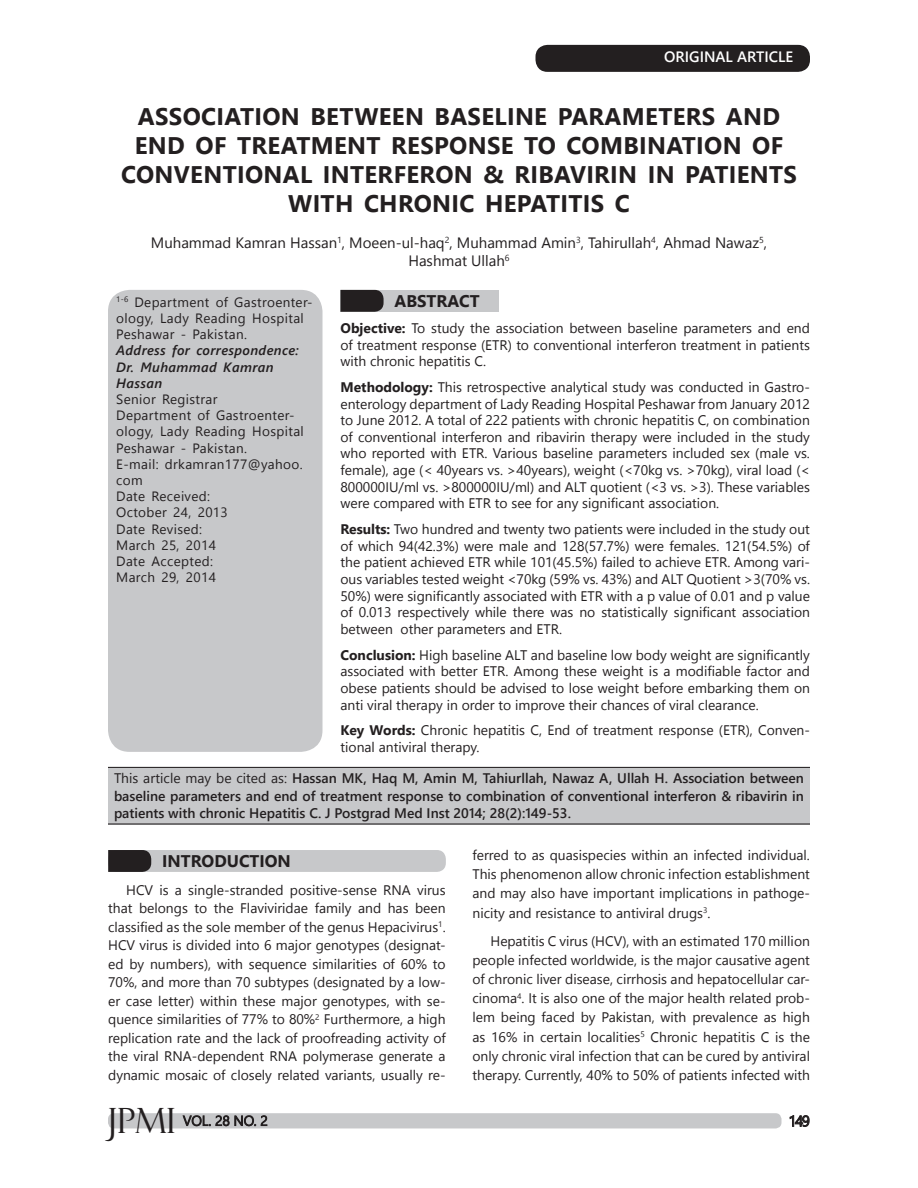
<style>
.page{position:relative;width:918px;height:1188px;background:#fff}
.page>*{position:absolute;margin:0;border:0;box-sizing:border-box;transform-origin:0 0}
.t1{font:34.8px "Felix Titling";color:#231f20}
.big_heading{font:700 24px/28.8px "Segoe UI";letter-spacing:.015em;color:#231f20;text-align:center}
.t2{font:700 16.8px "Segoe UI";color:#231f20}
.author_name{font:15px/18px "Segoe UI";color:#231f20;text-align:center}
.table_text{font:600 15px "Segoe UI";color:#fff}
.table_text-2{font:15px "Segoe UI";color:#231f20}
.abstract_body_text{font:13.8px/16.6px "Segoe UI";color:#231f20;text-align:justify}
.Body_Text{font:13.8px/18.5px "Segoe UI";color:#231f20;text-align:justify}
.text_between_2_lines{font:600 13.8px/17.2px "Segoe UI";color:#231f20;text-align:justify}
.frame_text_first_pag{font:13.5px/16.2px "Segoe UI";letter-spacing:.025em;color:#231f20}
.frame_text_first_pag-2{font:italic 600 13.5px/16.2px "Segoe UI";letter-spacing:.03em;color:#231f20}
.s1{font-weight:700}
.s2{font-weight:400}
</style>
<div class="page">
<div style="left:108px;top:1113px;width:674px;height:15px;background:#c7c8ca;border-radius:6px"></div>
<svg style="left:182px;top:1115px;width:86px;height:12px"></svg>
<svg style="left:789px;top:1115px;width:21px;height:12px"></svg>
<div style="left:536px;top:45px;width:274px;height:27px;background:#231f20;border-radius:12px"></div>
<div style="left:108px;top:767px;width:702px;height:58px;background:#c7c8ca"></div>
<hr style="left:108px;top:767px;width:702px;height:1px;background:#231f20">
<hr style="left:108px;top:823px;width:702px;height:2px;background:#231f20">
<div style="left:108px;top:850px;width:338px;height:22px;background:#c7c8ca;border-radius:9px"></div>
<svg style="left:108px;top:850px;width:43px;height:22px"></svg>
<div style="left:340px;top:290px;width:159px;height:22px;background:#c7c8ca"></div>
<svg style="left:340px;top:290px;width:44px;height:22px"></svg>
<div style="left:108px;top:290px;width:215px;height:462px;background:#c7c8ca;border-radius:22px"></div>
<p class="table_text" style="left:664px;top:45px;width:131px">ORIGINAL ARTICLE</p>
<p class="big_heading" style="left:121px;top:102px;width:678px">ASSOCIATION BETWEEN BASELINE PARAMETERS AND END OF TREATMENT RESPONSE TO COMBINATION OF CONVENTIONAL INTERFERON &amp; RIBAVIRIN IN PATIENTS WITH CHRONIC HEPATITIS C</p>
<p class="author_name" style="left:151px;top:233px;width:618px">Muhammad Kamran Hassan<sup>1</sup>, Moeen-ul-haq<sup>2</sup>, Muhammad Amin<sup>3</sup>, Tahirullah<sup>4</sup>, Ahmad Nawaz<sup>5</sup>,<br>Hashmat Ullah<sup>6</sup></p>
<p class="frame_text_first_pag" style="left:116px;top:294px;width:198px"><sup>1-6</sup> Department of Gastroenter&shy;ology, Lady Reading Hospital<br>Peshawar - Pakistan.</p>
<p class="frame_text_first_pag-2" style="left:116px;top:342px;width:184px">Address for correspondence:</p>
<p class="frame_text_first_pag-2" style="left:116px;top:358px;width:159px">Dr. Muhammad Kamran<br>Hassan</p>
<p class="frame_text_first_pag" style="left:116px;top:391px;width:103px">Senior Registrar</p>
<p class="frame_text_first_pag" style="left:116px;top:407px;width:189px">Department of Gastroenter&shy;ology, Lady Reading Hospital<br>Peshawar - Pakistan.</p>
<p class="frame_text_first_pag" style="left:116px;top:456px;width:188px">E-mail: drkamran177@yahoo. com</p>
<p class="frame_text_first_pag" style="left:116px;top:488px;width:95px">Date Received:</p>
<p class="frame_text_first_pag" style="left:116px;top:504px;width:113px">October 24, 2013</p>
<p class="frame_text_first_pag" style="left:116px;top:520px;width:87px">Date Revised:</p>
<p class="frame_text_first_pag" style="left:116px;top:537px;width:101px">March 25, 2014</p>
<p class="frame_text_first_pag" style="left:116px;top:553px;width:98px">Date Accepted:</p>
<p class="frame_text_first_pag" style="left:116px;top:569px;width:101px">March 29, 2014</p>
<p class="t2" style="left:394px;top:287px;width:87px">ABSTRACT</p>
<p class="abstract_body_text" style="left:340px;top:319px;width:471px"><span class="s1">Objective:</span> To study the association between baseline parameters and end of treatment response (ETR) to conventional interferon treatment in patients with chronic hepatitis C.</p>
<p class="abstract_body_text" style="left:340px;top:378px;width:471px"><span class="s1">Methodology:</span> This retrospective analytical study was conducted in Gastro&shy;enterology department of Lady Reading Hospital Peshawar from January 2012 to June 2012. A total of 222 patients with chronic hepatitis C, on combination of conventional interferon and ribavirin therapy were included in the study who reported with ETR. Various baseline parameters included sex (male vs. female), age (&lt; 40years vs. &gt;40years), weight (&lt;70kg vs. &gt;70kg), viral load (&lt; 800000IU/ml vs. &gt;800000IU/ml) and ALT quotient (&lt;3 vs. &gt;3). These variables were compared with ETR to see for any significant association.</p>
<p class="abstract_body_text" style="left:340px;top:521px;width:471px"><span class="s1">Results:</span> Two hundred and twenty two patients were included in the study out of which 94(42.3%) were male and 128(57.7%) were females. 121(54.5%) of the patient achieved ETR while 101(45.5%) failed to achieve ETR. Among vari&shy;ous variables tested weight &lt;70kg (59% vs. 43%) and ALT Quotient &gt;3(70% vs.<br>50%) were significantly associated with ETR with a p value of 0.01 and p value of 0.013 respectively while there was no statistically significant association between other parameters and ETR.</p>
<p class="abstract_body_text" style="left:340px;top:646px;width:471px"><span class="s1">Conclusion:</span> High baseline ALT and baseline low body weight are significantly associated with better ETR. Among these weight is a modifiable factor and obese patients should be advised to lose weight before embarking them on anti viral therapy in order to improve their chances of viral clearance.</p>
<p class="abstract_body_text" style="left:340px;top:722px;width:471px"><span class="s1">Key Words:</span> Chronic hepatitis C, End of treatment response (ETR), Conven&shy;tional antiviral therapy.</p>
<p class="text_between_2_lines" style="left:114px;top:770px;width:692px"><span class="s2">This article may be cited as:</span> Hassan MK, Haq M, Amin M, Tahiurllah, Nawaz A, Ullah H. Association between baseline parameters and end of treatment response to combination of conventional interferon &amp; ribavirin in patients with chronic Hepatitis C. J Postgrad Med Inst 2014; 28(2):149-53.</p>
<p class="t2" style="left:162px;top:848px;width:130px">INTRODUCTION</p>
<p class="Body_Text" style="left:108px;top:881px;width:339px;text-indent:18px">HCV is a single-stranded positive-sense RNA virus that belongs to the Flaviviridae family and has been classified as the sole member of the genus Hepacivirus<sup>1</sup>.<br>HCV virus is divided into 6 major genotypes (designat&shy;ed by numbers), with sequence similarities of 60% to 70%, and more than 70 subtypes (designated by a low&shy;er case letter) within these major genotypes, with se&shy;quence similarities of 77% to 80%<sup>2</sup> Furthermore, a high replication rate and the lack of proofreading activity of the viral RNA-dependent RNA polymerase generate a dynamic mosaic of closely related variants, usually re-</p>
<p class="Body_Text" style="left:472px;top:845px;width:339px;line-height:19.2px">ferred to as quasispecies within an infected individual.<br>This phenomenon allow chronic infection establishment and may also have important implications in pathoge&shy;nicity and resistance to antiviral drugs<sup>3</sup>.</p>
<p class="Body_Text" style="left:472px;top:931px;width:339px;line-height:19.2px;text-indent:18px">Hepatitis C virus (HCV), with an estimated 170 million people infected worldwide, is the major causative agent of chronic liver disease, cirrhosis and hepatocellular car&shy;cinoma<sup>4</sup>. It is also one of the major health related prob&shy;lem being faced by Pakistan, with prevalence as high as 16% in certain localities<sup>5</sup> Chronic hepatitis C is the only chronic viral infection that can be cured by antiviral therapy. Currently, 40% to 50% of patients infected with</p>
<h1 class="t1" style="left:108px;top:1101px;width:69px">JPMI</h1>
<p class="table_text-2" style="left:788px;top:1109px;width:23px">149</p>
</div>
